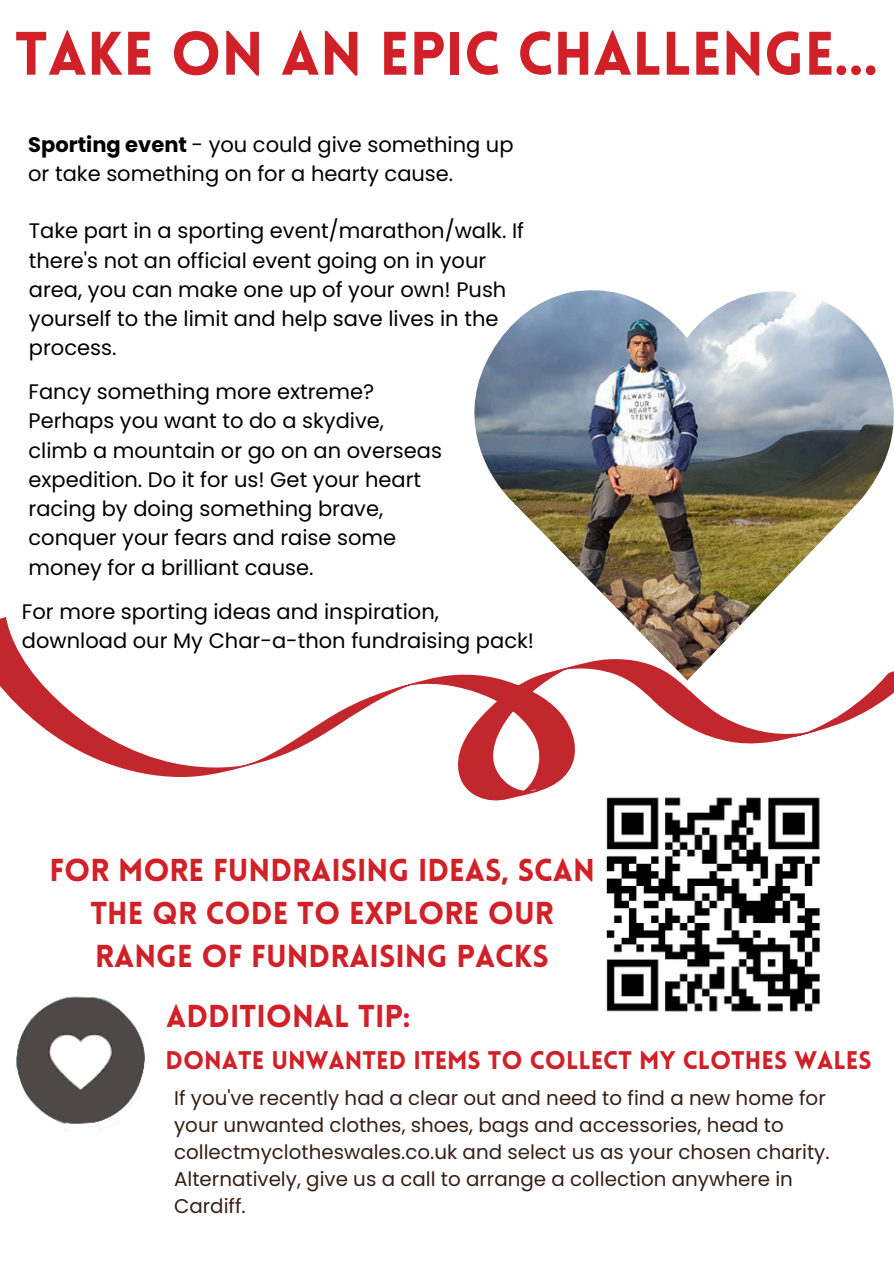
<style>
.page{position:relative;width:894px;height:1264px;background:#fff}
.page>*{position:absolute;margin:0;border:0;box-sizing:border-box;transform-origin:0 0}
.t1{font:900 60px "Lovelo";color:#d02028}
.t2{font:900 30.9px/42.8px "Lovelo";color:#d02028;text-align:center}
.t3{font:900 24.9px "Lovelo";color:#d02028}
.t4{font:21px/29.2px "Poppins";color:#000}
.t5{font:19.8px/27px "Poppins";color:#351f16}
.s1{font-weight:700}
</style>
<div class="page">
<img style="left:15px;top:996px;width:131px;height:136px">
<svg style="left:0;top:617px;width:893px;height:184px"></svg>
<img style="left:474px;top:290px;width:419px;height:390px">
<img style="left:595px;top:790px;width:231px;height:222px">
<p class="t1" style="left:15px;top:30px;width:864px">TAKE ON AN EPIC CHALLENGE...</p>
<p class="t4" style="left:28px;top:130px;width:487px"><span class="s1">Sporting event</span> - you could give something up or take something on for a hearty cause.</p>
<h1 class="t4" style="left:29px;top:216px;width:496px">Take part in a sporting event/marathon/walk. If there's not an official event going on in your area, you can make one up of your own! Push yourself to the limit and help save lives in the process.</h1>
<p class="t4" style="left:28px;top:377px;width:415px">Fancy something more extreme?<br>Perhaps you want to do a skydive, climb a mountain or go on an overseas expedition. Do it for us! Get your heart racing by doing something brave, conquer your fears and raise some money for a brilliant cause.</p>
<p class="t4" style="left:22px;top:597px;width:513px">For more sporting ideas and inspiration, download our My Char-a-thon fundraising pack!</p>
<p class="t2" style="left:49px;top:852px;width:547px">FOR MORE FUNDRAISING IDEAS, SCAN<br>THE QR CODE TO EXPLORE OUR<br>RANGE OF FUNDRAISING PACKS</p>
<h2 class="t2" style="left:166px;top:998px;width:245px">ADDITIONAL TIP:</h2>
<p class="t3" style="left:165px;top:1050px;width:707px">DONATE UNWANTED ITEMS TO COLLECT MY CLOTHES WALES</p>
<p class="t5" style="left:174px;top:1084px;width:656px">If you've recently had a clear out and need to find a new home for your unwanted clothes, shoes, bags and accessories, head to collectmyclotheswales.co.uk and select us as your chosen charity.<br>Alternatively, give us a call to arrange a collection anywhere in Cardiff.</p>
</div>
